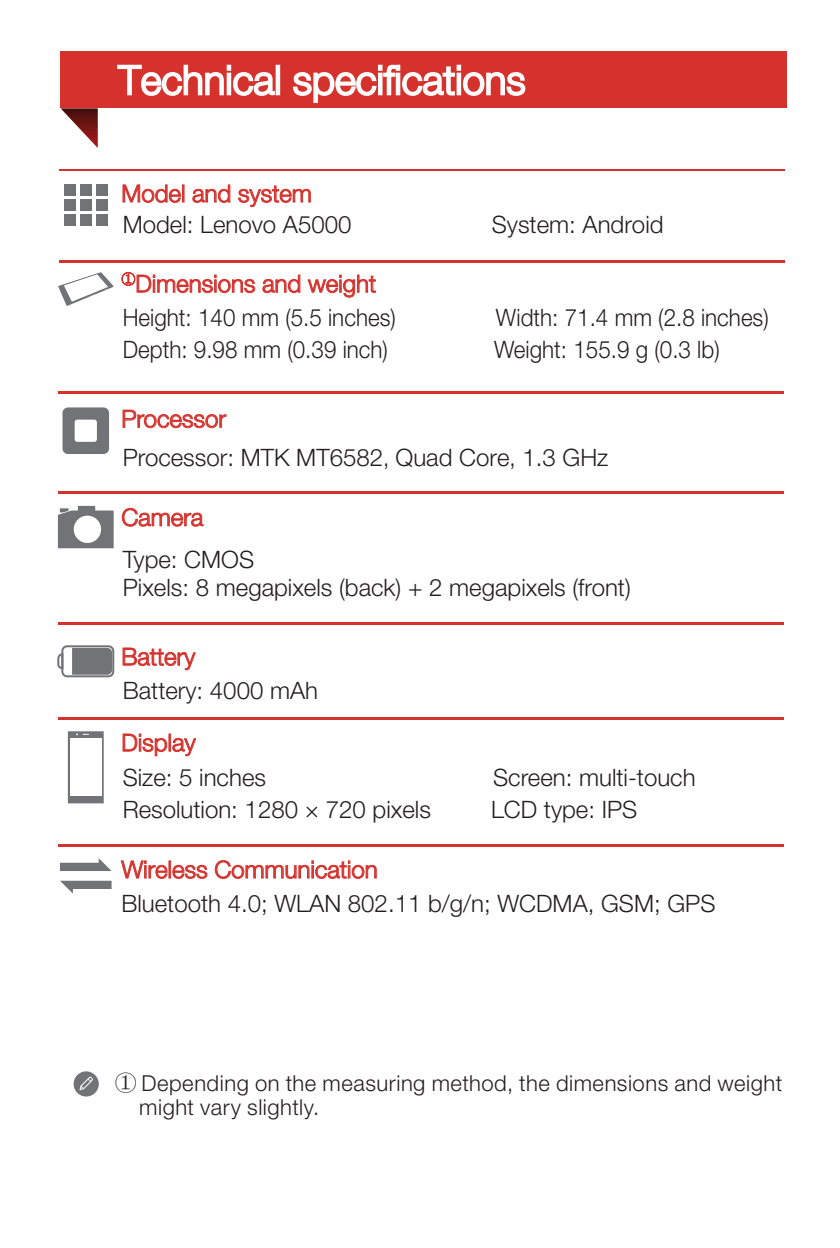
<style>
.page{position:relative;width:840px;height:1248px;background:#fff}
.page>*{position:absolute;margin:0;border:0;box-sizing:border-box;transform-origin:0 0}
.t1{font:300 40px "Helvetica Neue LT Std";color:#fff}
.t2{font:300 24px/28px "Helvetica Neue LT Std";color:#231f20}
.t3{font:300 24px "Helvetica Neue LT Std";color:#231f20;scale:.93 1}
.t4{font:300 24px "Helvetica Neue LT Std";color:#d6322d}
.t5{font:300 22px/24px "Helvetica Neue LT Std";letter-spacing:.025em;color:#231f20}
.s1{font-family:"Adobe Song Std"}
</style>
<div class="page">
<hr style="left:59px;top:169px;width:725px;height:2px;background:#d6322d">
<svg style="left:122px;top:184px;width:19px;height:19px"></svg>
<div style="left:142px;top:189px;width:12px;height:14px;border:1px solid #d6322d;border-radius:50%"></div>
<div style="left:143px;top:190px;width:10px;height:12px;border:1px solid #d6322d;border-radius:50%"></div>
<svg style="left:154px;top:184px;width:30px;height:19px"></svg>
<svg style="left:192px;top:184px;width:39px;height:19px"></svg>
<svg style="left:238px;top:185px;width:73px;height:23px"></svg>
<div style="left:64px;top:184px;width:12px;height:11px;background:#727376"></div>
<div style="left:80px;top:184px;width:12px;height:11px;background:#727376"></div>
<div style="left:96px;top:184px;width:11px;height:11px;background:#727376"></div>
<div style="left:64px;top:199px;width:12px;height:11px;background:#727376"></div>
<div style="left:80px;top:199px;width:12px;height:11px;background:#727376"></div>
<div style="left:96px;top:199px;width:11px;height:11px;background:#727376"></div>
<div style="left:64px;top:214px;width:12px;height:11px;background:#727376"></div>
<div style="left:80px;top:214px;width:12px;height:11px;background:#727376"></div>
<div style="left:96px;top:214px;width:11px;height:11px;background:#727376"></div>
<div style="left:74px;top:1071px;width:25px;height:25px;background:#727376;border-radius:50%"></div>
<svg style="left:79px;top:1076px;width:14px;height:14px"></svg>
<hr style="left:58px;top:717px;width:725px;height:2px;background:#d6322d">
<svg style="left:68px;top:731px;width:36px;height:72px"></svg>
<svg style="left:122px;top:733px;width:75px;height:23px"></svg>
<hr style="left:58px;top:622px;width:725px;height:2px;background:#d6322d">
<svg style="left:57px;top:645px;width:57px;height:32px"></svg>
<svg style="left:122px;top:647px;width:74px;height:23px"></svg>
<hr style="left:58px;top:392px;width:725px;height:2px;background:#d6322d">
<div style="left:62px;top:407px;width:47px;height:47px;background:#727376;border-radius:6px"></div>
<div style="left:75px;top:419px;width:22px;height:23px;background:#fff;border-radius:3px"></div>
<svg style="left:122px;top:409px;width:23px;height:19px"></svg>
<div style="left:144px;top:414px;width:13px;height:14px;border:1px solid #d6322d;border-radius:50%"></div>
<div style="left:145px;top:415px;width:10px;height:12px;border:1px solid #d6322d;border-radius:50%"></div>
<svg style="left:157px;top:414px;width:48px;height:14px"></svg>
<div style="left:205px;top:414px;width:13px;height:14px;border:1px solid #d6322d;border-radius:50%"></div>
<div style="left:207px;top:415px;width:9px;height:12px;border:1px solid #d6322d;border-radius:50%"></div>
<svg style="left:219px;top:414px;width:8px;height:14px"></svg>
<hr style="left:59px;top:260px;width:725px;height:2px;background:#d6322d">
<svg style="left:58px;top:272px;width:55px;height:34px"></svg>
<svg style="left:121px;top:272px;width:95px;height:21px"></svg>
<div style="left:218px;top:279px;width:12px;height:14px;border:1px solid #d6322d;border-radius:50%"></div>
<div style="left:219px;top:280px;width:10px;height:12px;border:1px solid #d6322d;border-radius:50%"></div>
<svg style="left:231px;top:279px;width:24px;height:14px"></svg>
<svg style="left:262px;top:274px;width:114px;height:24px"></svg>
<hr style="left:58px;top:491px;width:725px;height:2px;background:#d6322d">
<svg style="left:58px;top:506px;width:56px;height:42px"></svg>
<svg style="left:121px;top:507px;width:83px;height:20px"></svg>
<hr style="left:58px;top:844px;width:725px;height:2px;background:#d6322d">
<svg style="left:120px;top:860px;width:88px;height:19px"></svg>
<svg style="left:214px;top:860px;width:17px;height:19px"></svg>
<div style="left:231px;top:864px;width:13px;height:14px;border:1px solid #d6322d;border-radius:50%"></div>
<div style="left:233px;top:866px;width:10px;height:11px;border:1px solid #d6322d;border-radius:50%"></div>
<svg style="left:245px;top:860px;width:105px;height:19px"></svg>
<div style="left:351px;top:864px;width:13px;height:14px;border:1px solid #d6322d;border-radius:50%"></div>
<div style="left:353px;top:866px;width:10px;height:11px;border:1px solid #d6322d;border-radius:50%"></div>
<svg style="left:365px;top:864px;width:12px;height:15px"></svg>
<svg style="left:60px;top:858px;width:51px;height:13px"></svg>
<svg style="left:60px;top:880px;width:51px;height:13px"></svg>
<svg style="left:61px;top:108px;width:37px;height:40px"></svg>
<div style="left:61px;top:52px;width:725px;height:56px;background:#d6322d"></div>
<svg style="left:117px;top:64px;width:159px;height:32px"></svg>
<div style="left:275px;top:65px;width:5px;height:30px;border:2px solid #fff"></div>
<svg style="left:293px;top:64px;width:233px;height:39px"></svg>
<h1 class="t1" style="left:118px;top:56px;width:408px">Technical specifications</h1>
<p class="t4" style="left:121px;top:179px;width:192px">Model and system</p>
<p class="t2" style="left:123px;top:210px;width:230px">Model: Lenovo A5000</p>
<p class="t2" style="left:491px;top:210px;width:173px">System: Android</p>
<p class="t4" style="left:121px;top:269px;width:256px"><sup>①</sup>Dimensions and weight</p>
<p class="t3" style="left:123px;top:302px;width:295px">Height: 140 mm (5.5 inches)</p>
<p class="t3" style="left:495px;top:302px;width:295px">Width: 71.4 mm (2.8 inches)</p>
<p class="t3" style="left:123px;top:334px;width:286px">Depth: 9.98 mm (0.39 inch)</p>
<p class="t3" style="left:493px;top:334px;width:244px">Weight: 155.9 g (0.3 lb)</p>
<p class="t4" style="left:121px;top:404px;width:106px">Processor</p>
<p class="t2" style="left:123px;top:443px;width:487px">Processor: MTK MT6582, Quad Core, 1.3 GHz</p>
<p class="t4" style="left:121px;top:502px;width:83px">Camera</p>
<p class="t2" style="left:123px;top:544px;width:509px">Type: CMOS<br>Pixels: 8 megapixels (back) + 2 megapixels (front)</p>
<p class="t4" style="left:121px;top:642px;width:75px">Battery</p>
<p class="t2" style="left:123px;top:676px;width:197px">Battery: 4000 mAh</p>
<p class="t4" style="left:121px;top:728px;width:76px">Display</p>
<p class="t2" style="left:123px;top:763px;width:145px">Size: 5 inches</p>
<p class="t2" style="left:493px;top:763px;width:204px">Screen: multi-touch</p>
<p class="t2" style="left:123px;top:795px;width:309px">Resolution: 1280 × 720 pixels</p>
<p class="t2" style="left:490px;top:795px;width:148px">LCD type: IPS</p>
<p class="t4" style="left:121px;top:854px;width:258px">Wireless Communication</p>
<p class="t2" style="left:121px;top:889px;width:595px">Bluetooth 4.0; WLAN 802.11 b/g/n; WCDMA, GSM; GPS</p>
<p class="t5" style="left:139px;top:1070px;width:644px;text-indent:-24px"><span class="s1">①</span> Depending on the measuring method, the dimensions and weight might vary slightly.</p>
</div>
